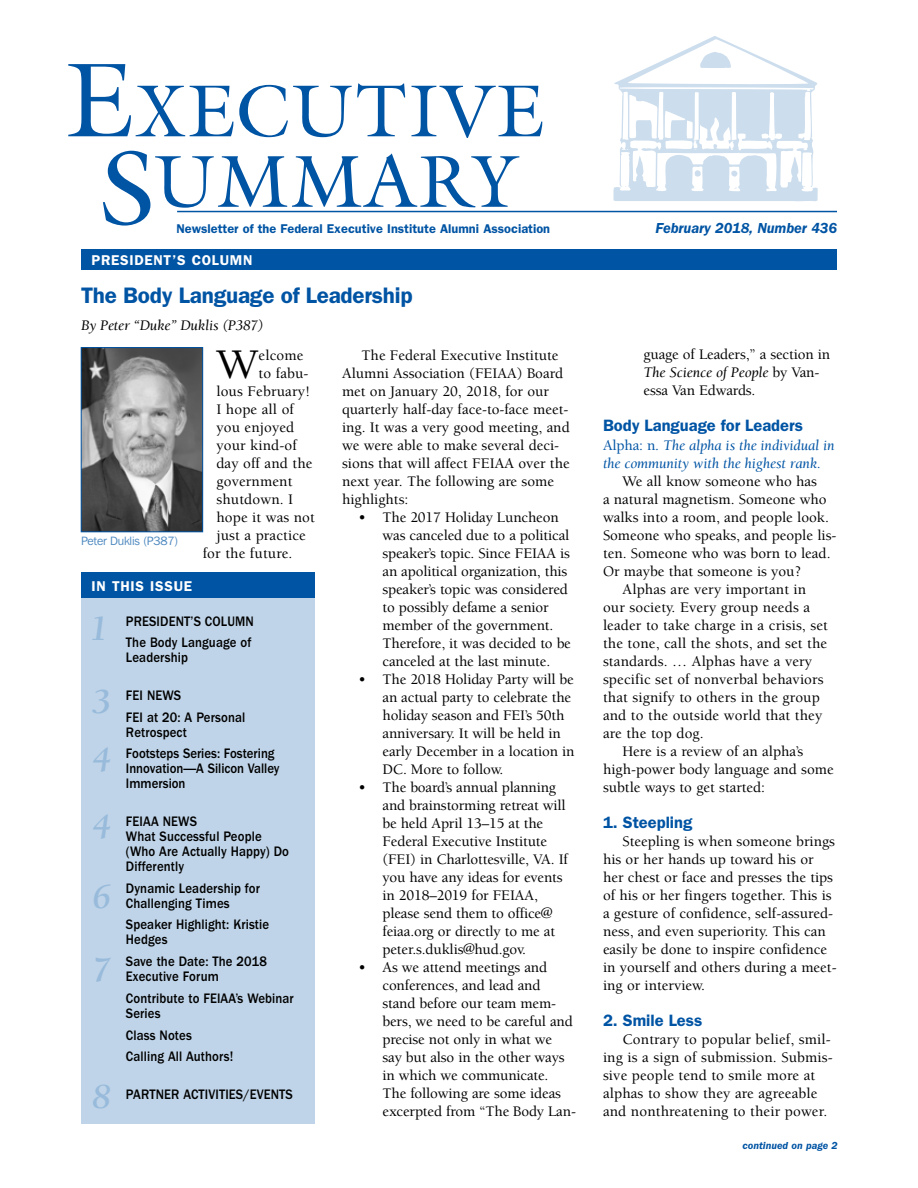
<style>
.page{position:relative;width:918px;height:1188px;background:#fff}
.page>*{position:absolute;margin:0;border:0;box-sizing:border-box;transform-origin:0 0}
.t1{font:74.25px/70.5px "Galliard";letter-spacing:.035em;color:#0054a4;text-align:center}
.DropCap{font:500 43.35px "Berkeley";color:#000}
.TOCHeadNew2{font:italic 700 36px "Berkeley";color:#99bbdb}
.HeadA_Feature{font:600 22.5px "Franklin Gothic";letter-spacing:-.01em;color:#0054a4}
.HeadB{font:600 16.5px "Franklin Gothic";color:#0054a4}
.Body_copy{font:500 15px/18px "Berkeley";color:#000}
.DropCap-2{font:500 15px "Berkeley";letter-spacing:.01em;color:#000}
.BodyFirst{font:italic 15px/18px "Berkeley";letter-spacing:-.01em;color:#0054a4}
.ByLine{font:italic 15px "Berkeley";letter-spacing:-.01em;color:#000}
.t2{font:italic 600 15px "Franklin Gothic";letter-spacing:-.01em;color:#0054a4}
.TOCHeadNew2-2{font:500 14.25px/15px "ITC Franklin Gothic Std";letter-spacing:.01em;color:#000;scale:.9 1}
.TOCHeadNew2_copy{font:500 14.25px/15px "ITC Franklin Gothic Std";color:#000;scale:.9 1}
.HeadDept{font:600 14.25px "Franklin Gothic";letter-spacing:.05em;color:#fff}
.t3{font:600 12.75px "Franklin Gothic";color:#0054a4}
.t4{font:12px "Franklin Gothic IT Cby BT";letter-spacing:-.015em;color:#4d88bf}
.zContinuedOn{font:italic 600 10.5px "Franklin Gothic";color:#0054a4}
.s1{font-size:106.2px}
.s2{font-weight:400;font-style:italic}
.s3{font-weight:500;font-style:normal}
</style>
<div class="page">
<div style="left:81px;top:587px;width:234px;height:537px;background:#bfd4e8"></div>
<hr style="left:177px;top:211px;width:660px;height:1px;background:#0054a4">
<svg style="left:613px;top:36px;width:205px;height:165px"></svg>
<div style="left:81px;top:250px;width:756px;height:20px;background:#0054a4"></div>
<img style="left:83px;top:349px;width:118px;height:181px">
<div style="left:81px;top:347px;width:122px;height:185px;border:1px solid #0054a4"></div>
<div style="left:81px;top:572px;width:234px;height:26px;background:#0054a4"></div>
<p class="t1" style="left:65px;top:74px;width:477px"><span class="s1">E</span>XECUTIVE<br><span class="s1">S</span>UMMARY</p>
<p class="t3" style="left:176px;top:221px;width:375px">Newsletter of the Federal Executive Institute Alumni Association</p>
<p class="t2" style="left:656px;top:219px;width:183px">February 2018, Number 436</p>
<p class="HeadDept" style="left:92px;top:252px;width:163px">PRESIDENT’S COLUMN</p>
<p class="HeadA_Feature" style="left:81px;top:282px;width:333px">The Body Language of Leadership</p>
<p class="ByLine" style="left:81px;top:318px;width:184px">By Peter “Duke” Duklis (P387)</p>
<p class="Body_copy" style="left:342px;top:347px;width:229px;text-indent:20px">The Federal Executive Institute<br>Alumni Association (FEIAA) Board met on January 20, 2018, for our quarterly half-day face-to-face meet&shy;ing. It was a very good meeting, and we were able to make several deci&shy;sions that will affect FEIAA over the next year. The following are some highlights:</p>
<p class="Body_copy" style="left:382px;top:509px;width:190px;text-indent:-24px">• The 2017 Holiday Luncheon was canceled due to a political speaker’s topic. Since FEIAA is an apolitical organization, this speaker’s topic was considered to possibly defame a senior member of the government.<br>Therefore, it was decided to be canceled at the last minute.</p>
<p class="Body_copy" style="left:382px;top:671px;width:193px;text-indent:-24px">• The 2018 Holiday Party will be an actual party to celebrate the holiday season and FEI’s 50th anniversary. It will be held in early December in a location in<br>DC. More to follow.</p>
<p class="Body_copy" style="left:382px;top:779px;width:187px;text-indent:-24px">• The board’s annual planning and brainstorming retreat will be held April 13–15 at the<br>Federal Executive Institute (FEI) in Charlottesville, VA. If you have any ideas for events in 2018–2019 for FEIAA, please send them to office@ feiaa.org or directly to me at peter.s.duklis@hud.gov.</p>
<p class="Body_copy" style="left:382px;top:959px;width:195px;text-indent:-24px">• As we attend meetings and conferences, and lead and stand before our team mem&shy;bers, we need to be careful and precise not only in what we<br>say but also in the other ways in which we communicate.<br>The following are some ideas excerpted from “The Body Lan-</p>
<p class="DropCap" style="left:216px;top:341px;width:43px">W</p>
<p class="DropCap-2" style="left:259px;top:347px;width:46px">elcome</p>
<p class="DropCap-2" style="left:259px;top:365px;width:52px">to fabu-</p>
<p class="DropCap-2" style="left:216px;top:383px;width:96px">lous February!</p>
<p class="DropCap-2" style="left:216px;top:401px;width:79px">I hope all of</p>
<p class="DropCap-2" style="left:216px;top:419px;width:80px">you enjoyed</p>
<p class="DropCap-2" style="left:216px;top:437px;width:82px">your kind-of</p>
<p class="DropCap-2" style="left:216px;top:455px;width:98px">day off and the</p>
<p class="DropCap-2" style="left:216px;top:473px;width:78px">government</p>
<p class="DropCap-2" style="left:216px;top:491px;width:78px">shutdown. I</p>
<p class="DropCap-2" style="left:216px;top:509px;width:100px">hope it was not</p>
<p class="DropCap-2" style="left:216px;top:527px;width:91px">just a practice</p>
<p class="DropCap-2" style="left:203px;top:545px;width:91px">for the future.</p>
<p class="t4" style="left:81px;top:534px;width:99px">Peter Duklis (P387)</p>
<p class="HeadDept" style="left:92px;top:578px;width:102px">IN THIS ISSUE</p>
<p class="TOCHeadNew2" style="left:90px;top:609px;width:20px">1</p>
<p class="TOCHeadNew2-2" style="left:126px;top:613px;width:144px">PRESIDENT’S COLUMN</p>
<p class="TOCHeadNew2-2" style="left:126px;top:635px;width:141px">The Body Language of<br>Leadership</p>
<p class="TOCHeadNew2-2" style="left:126px;top:688px;width:63px">FEI NEWS</p>
<p class="TOCHeadNew2-2" style="left:126px;top:709px;width:134px">FEI at 20: A Personal<br>Retrospect</p>
<p class="TOCHeadNew2_copy" style="left:126px;top:746px;width:172px">Footsteps Series: Fostering<br>Innovation—A Silicon Valley<br>Immersion</p>
<p class="TOCHeadNew2-2" style="left:126px;top:814px;width:183px">FEIAA NEWS<br>What Successful People (Who Are Actually Happy) Do<br>Differently</p>
<p class="TOCHeadNew2-2" style="left:126px;top:880px;width:150px">Dynamic Leadership for<br>Challenging Times</p>
<p class="TOCHeadNew2-2" style="left:126px;top:917px;width:161px">Speaker Highlight: Kristie<br>Hedges</p>
<p class="TOCHeadNew2-2" style="left:126px;top:954px;width:158px">Save the Date: The 2018<br>Executive Forum</p>
<p class="TOCHeadNew2-2" style="left:126px;top:991px;width:188px">Contribute to FEIAA’s Webinar<br>Series</p>
<p class="TOCHeadNew2-2" style="left:126px;top:1027px;width:75px">Class Notes</p>
<p class="TOCHeadNew2-2" style="left:126px;top:1049px;width:121px">Calling All Authors!</p>
<p class="TOCHeadNew2-2" style="left:126px;top:1087px;width:187px">PARTNER ACTIVITIES/EVENTS</p>
<p class="TOCHeadNew2" style="left:92px;top:683px;width:20px">3</p>
<p class="TOCHeadNew2" style="left:92px;top:741px;width:20px">4</p>
<p class="TOCHeadNew2" style="left:92px;top:808px;width:20px">4</p>
<p class="TOCHeadNew2" style="left:92px;top:878px;width:20px">6</p>
<p class="TOCHeadNew2" style="left:92px;top:951px;width:20px">7</p>
<p class="TOCHeadNew2" style="left:92px;top:1078px;width:20px">8</p>
<p class="Body_copy" style="left:644px;top:345px;width:188px">guage of Leaders,” a section in<br><span class="s2">The Science of People</span> by Van&shy;essa Van Edwards.</p>
<p class="HeadB" style="left:603px;top:415px;width:201px">Body Language for Leaders</p>
<p class="BodyFirst" style="left:603px;top:437px;width:233px"><span class="s3">Alpha: n.</span> The alpha is the individual in the community with the highest rank.</p>
<p class="Body_copy" style="left:603px;top:473px;width:235px;text-indent:20px">We all know someone who has<br>a natural magnetism. Someone who walks into a room, and people look.<br>Someone who speaks, and people lis&shy;ten. Someone who was born to lead.<br>Or maybe that someone is you?</p>
<p class="Body_copy" style="left:603px;top:581px;width:226px;text-indent:20px">Alphas are very important in our society. Every group needs a leader to take charge in a crisis, set the tone, call the shots, and set the standards. … Alphas have a very specific set of nonverbal behaviors that signify to others in the group and to the outside world that they are the top dog.</p>
<p class="Body_copy" style="left:603px;top:743px;width:232px;text-indent:20px">Here is a review of an alpha’s high-power body language and some subtle ways to get started:</p>
<p class="HeadB" style="left:603px;top:813px;width:91px">1. Steepling</p>
<p class="Body_copy" style="left:603px;top:833px;width:235px;text-indent:20px">Steepling is when someone brings his or her hands up toward his or her chest or face and presses the tips of his or her fingers together. This is a gesture of confidence, self-assured&shy;ness, and even superiority. This can easily be done to inspire confidence in yourself and others during a meet&shy;ing or interview.</p>
<p class="HeadB" style="left:603px;top:1011px;width:101px">2. Smile Less</p>
<p class="Body_copy" style="left:603px;top:1031px;width:231px;text-indent:20px">Contrary to popular belief, smil&shy;ing is a sign of submission. Submis&shy;sive people tend to smile more at alphas to show they are agreeable and nonthreatening to their power.</p>
<p class="zContinuedOn" style="left:742px;top:1140px;width:97px">continued on page 2</p>
</div>
